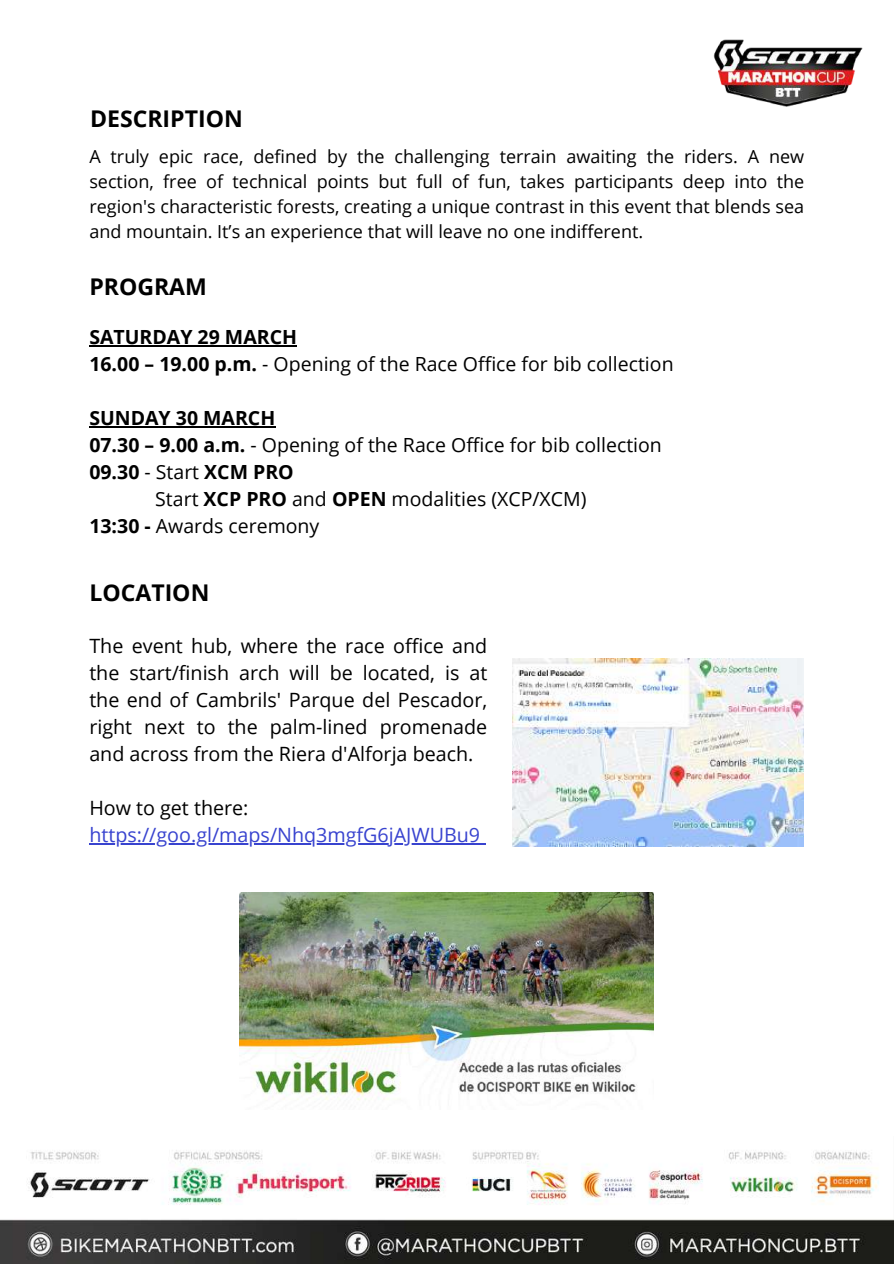
<style>
.page{position:relative;width:894px;height:1264px;background:#fff}
.page>*{position:absolute;margin:0;border:0;box-sizing:border-box;transform-origin:0 0}
.t1{font:700 23.1px "Open Sans";color:#000}
.t2{font:19.65px/27px "Open Sans";color:#000;text-align:justify}
.t3{font:19.65px "Open Sans";color:#3843cf}
.t4{font:19.5px/27px "Open Sans";color:#000}
.t5{font:700 19.5px "Open Sans";color:#000}
.t6{font:18px/24.8px "Open Sans";color:#000;text-align:justify}
.s1{font-weight:700}
.s2{font-weight:400}
</style>
<div class="page">
<img style="left:512px;top:658px;width:291px;height:188px">
<img style="left:239px;top:892px;width:414px;height:208px">
<img style="left:713px;top:39px;width:150px;height:68px">
<hr style="left:89px;top:345px;width:208px;height:1px;background:#000">
<hr style="left:89px;top:426px;width:87px;height:1px;background:#000">
<hr style="left:176px;top:426px;width:99px;height:1px;background:#000">
<hr style="left:89px;top:843px;width:391px;height:1px;background:#3843cf">
<img style="left:0;top:1150px;width:893px;height:113px">
<p class="t1" style="left:90px;top:102px;width:154px">DESCRIPTION</p>
<p class="t6" style="left:89px;top:144px;width:716px">A truly epic race, defined by the challenging terrain awaiting the riders. A new section, free of technical points but full of fun, takes participants deep into the region's characteristic forests, creating a unique contrast in this event that blends sea and mountain. It’s an experience that will leave no one indifferent.</p>
<p class="t1" style="left:89px;top:271px;width:119px">PROGRAM</p>
<p class="t4" style="left:89px;top:323px;width:585px"><span class="s1">SATURDAY 29 MARCH<br>16.00 – 19.00 p.m.</span> - Opening of the Race Office for bib collection</p>
<p class="t5" style="left:89px;top:404px;width:187px">SUNDAY 30 MARCH</p>
<p class="t4" style="left:89px;top:431px;width:574px"><span class="s1">07.30 – 9.00 a.m.</span> - Opening of the Race Office for bib collection</p>
<p class="t5" style="left:89px;top:458px;width:206px">09.30 <span class="s2">- Start</span> XCM PRO</p>
<p class="t4" style="left:155px;top:485px;width:432px">Start <span class="s1">XCP PRO</span> and <span class="s1">OPEN</span> modalities (XCP/XCM)</p>
<p class="t4" style="left:89px;top:512px;width:231px"><span class="s1">13:30 -</span> Awards ceremony</p>
<p class="t1" style="left:89px;top:576px;width:121px">LOCATION</p>
<p class="t2" style="left:89px;top:631px;width:399px">The event hub, where the race office and the start/finish arch will be located, is at the end of Cambrils' Parque del Pescador, right next to the palm-lined promenade and across from the Riera d'Alforja beach.</p>
<p class="t2" style="left:89px;top:794px;width:160px">How to get there:</p>
<p class="t3" style="left:89px;top:821px;width:392px">https://goo.gl/maps/Nhq3mgfG6jAJWUBu9</p>
</div>
